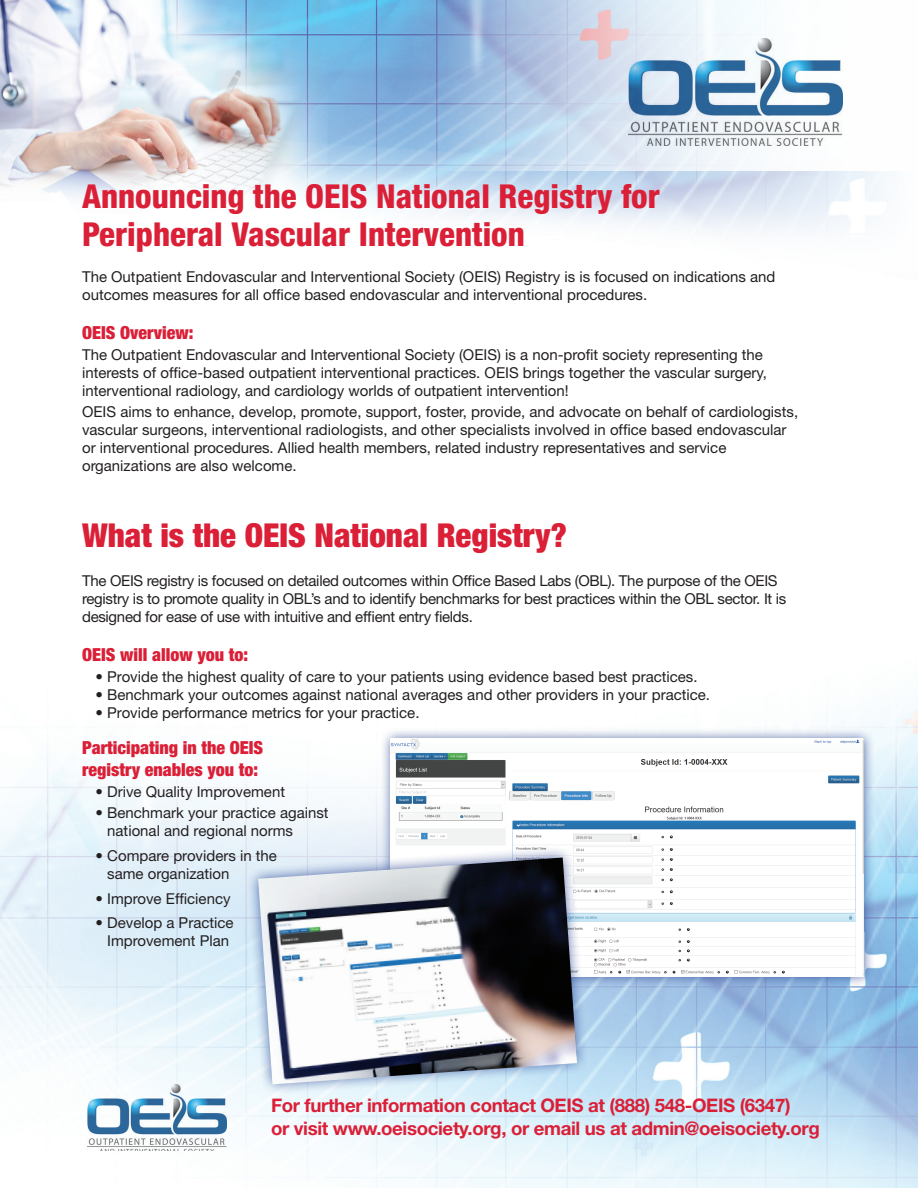
<style>
.page{position:relative;width:918px;height:1188px;background:#fff}
.page>*{position:absolute;margin:0;border:0;box-sizing:border-box;transform-origin:0 0}
.t1{font:800 condensed 33px/37.5px "Helvetica Neue";color:#da1f37}
.t2{font:900 condensed 33px "Helvetica Neue";color:#da1f37}
.t3{font:700 18.75px/22.5px "Helvetica Neue";letter-spacing:-.02em;color:#da1f37}
.t4{font:900 condensed 18px/21.3px "Helvetica Neue";color:#da1f37}
.t5{font:15px/18px "Helvetica Neue";color:#231f20}
.t6{font:15px/18px "Helvetica Neue";letter-spacing:-.02em;color:#231f20}
</style>
<div class="page">
<img style="left:0;top:0;width:918px;height:1188px">
<svg style="left:446px;top:171px;width:472px;height:101px"></svg>
<svg style="left:405px;top:0;width:34px;height:171px;background:#80addb"></svg>
<svg style="left:439px;top:0;width:479px;height:171px"></svg>
<img style="left:629px;top:39px;width:214px;height:107px">
<img style="left:87px;top:1084px;width:139px;height:67px">
<div style="left:379px;top:728px;width:496px;height:259px;background:#253f8e;opacity:.75"></div>
<img style="left:391px;top:739px;width:473px;height:237px">
<svg style="left:245px;top:844px;width:346px;height:254px"></svg>
<img style="left:258px;top:858px;width:319px;height:226px">
<h1 class="t1" style="left:82px;top:177px;width:579px">Announcing the OEIS National Registry for<br>Peripheral Vascular Intervention</h1>
<p class="t5" style="left:82px;top:267px;width:695px">The Outpatient Endovascular and Interventional Society (OEIS) Registry is is focused on indications and outcomes measures for all office based endovascular and interventional procedures.</p>
<p class="t4" style="left:82px;top:322px;width:113px">OEIS Overview:</p>
<p class="t5" style="left:82px;top:346px;width:686px">The Outpatient Endovascular and Interventional Society (OEIS) is a non-profit society representing the interests of office-based outpatient interventional practices. OEIS brings together the vascular surgery, interventional radiology, and cardiology worlds of outpatient intervention!</p>
<p class="t5" style="left:82px;top:403px;width:718px">OEIS aims to enhance, develop, promote, support, foster, provide, and advocate on behalf of cardiologists, vascular surgeons, interventional radiologists, and other specialists involved in office based endovascular or interventional procedures. Allied health members, related industry representatives and service organizations are also welcome.</p>
<h1 class="t2" style="left:82px;top:515px;width:486px">What is the OEIS National Registry?</h1>
<p class="t6" style="left:82px;top:571px;width:706px">The OEIS registry is focused on detailed outcomes within Office Based Labs (OBL). The purpose of the OEIS registry is to promote quality in OBL’s and to identify benchmarks for best practices within the OBL sector. It is designed for ease of use with intuitive and effient entry fields.</p>
<p class="t4" style="left:82px;top:644px;width:167px">OEIS will allow you to:</p>
<p class="t5" style="left:96px;top:668px;width:604px">• Provide the highest quality of care to your patients using evidence based best practices.</p>
<p class="t5" style="left:96px;top:686px;width:616px">• Benchmark your outcomes against national averages and other providers in your practice.</p>
<p class="t5" style="left:96px;top:704px;width:325px">• Provide performance metrics for your practice.</p>
<p class="t4" style="left:82px;top:737px;width:183px">Participating in the OEIS registry enables you to:</p>
<p class="t5" style="left:96px;top:782px;width:191px">• Drive Quality Improvement</p>
<p class="t5" style="left:107px;top:804px;width:223px;text-indent:-12px">• Benchmark your practice against national and regional norms</p>
<p class="t5" style="left:107px;top:846px;width:171px;text-indent:-12px">• Compare providers in the same organization</p>
<p class="t5" style="left:96px;top:889px;width:137px">• Improve Efficiency</p>
<p class="t5" style="left:96px;top:914px;width:140px;text-align:center">• Develop a Practice<br>Improvement Plan</p>
<p class="t3" style="left:271px;top:1094px;width:550px">For further information contact OEIS at (888) 548-OEIS (6347)<br>or visit www.oeisociety.org, or email us at admin@oeisociety.org</p>
</div>
